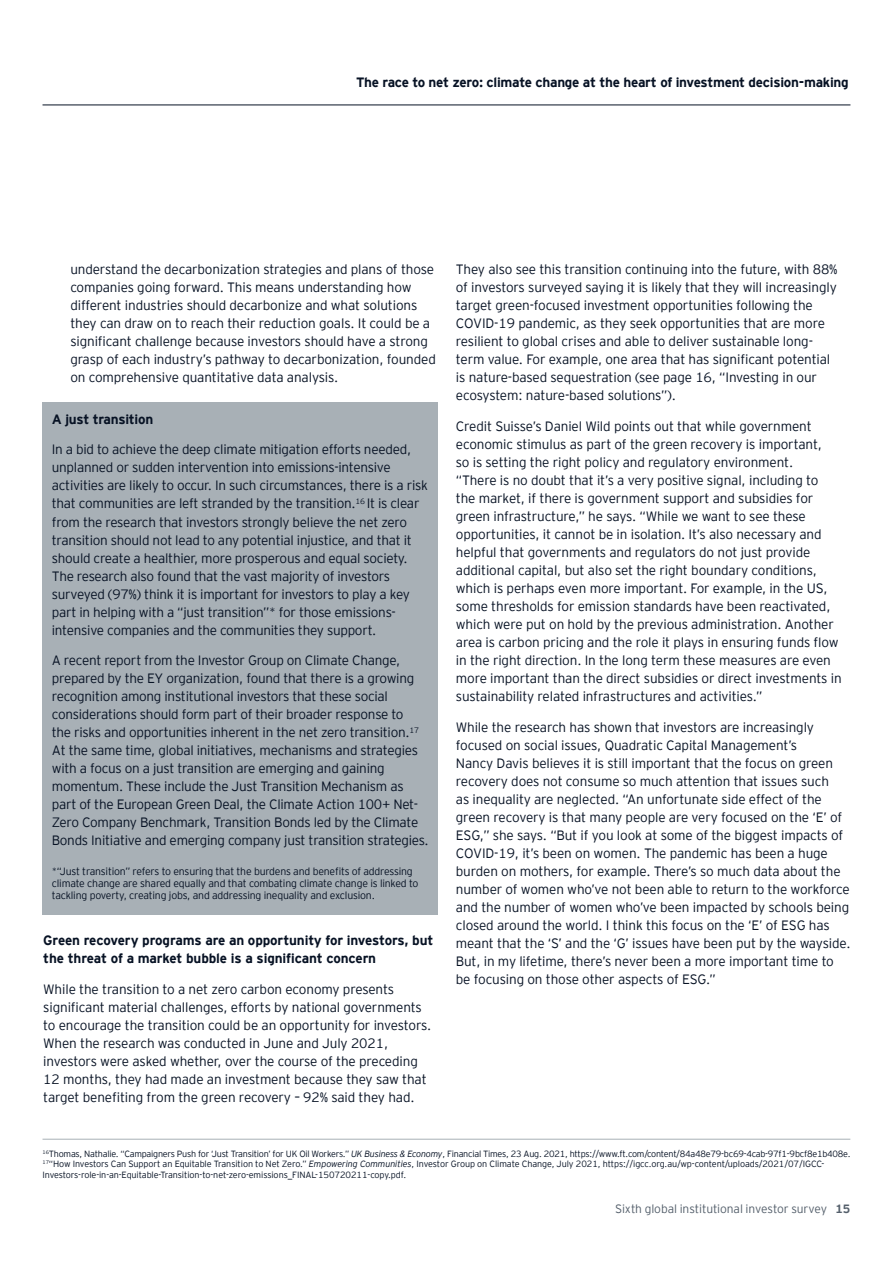
<style>
.page{position:relative;width:893px;height:1263px;background:#fff}
.page>*{position:absolute;margin:0;border:0;box-sizing:border-box;transform-origin:0 0}
.Nextwave_-_Body_Copy{font:300 13.5px/18px "EY Interstate";letter-spacing:-.01em;color:#071224}
.Nextwave_-_Body_Copy-2{font:700 13.5px/18px "EY Interstate";letter-spacing:-.01em;color:#071224}
.Paragraph_Style_3{font:700 13.5px "EY Interstate";letter-spacing:-.02em;color:#071224}
.t1{font:300 12px "EY Interstate";letter-spacing:-.01em;color:#545f6b}
.Nextwave_-_Body_Copy-3{font:300 10.5px/12px "EY Interstate";letter-spacing:-.02em;color:#071224}
.Nextwave_-_Body_Copy-4{font:300 9px/10.5px "EY Interstate";letter-spacing:-.025em;color:#071224}
.s1{font-style:italic}
.s2{font-weight:700}
</style>
<div class="page">
<div style="left:43px;top:402px;width:395px;height:512px;background:#a8b0b6"></div>
<hr style="left:43px;top:105px;width:807px;height:1px;background:#071224">
<hr style="left:43px;top:1139px;width:807px;height:1px;background:#a8b0b6">
<p class="Paragraph_Style_3" style="left:356px;top:73px;width:494px">The race to net zero: climate change at the heart of investment decision-making</p>
<p class="Nextwave_-_Body_Copy" style="left:70px;top:260px;width:367px">understand the decarbonization strategies and plans of those companies going forward. This means understanding how different industries should decarbonize and what solutions they can draw on to reach their reduction goals. It could be a significant challenge because investors should have a strong grasp of each industry’s pathway to decarbonization, founded on comprehensive quantitative data analysis.</p>
<p class="Nextwave_-_Body_Copy-2" style="left:52px;top:409px;width:103px">A just transition</p>
<p class="Nextwave_-_Body_Copy" style="left:52px;top:440px;width:378px">In a bid to achieve the deep climate mitigation efforts needed, unplanned or sudden intervention into emissions-intensive activities are likely to occur. In such circumstances, there is a risk that communities are left stranded by the transition.<sup>16</sup> It is clear from the research that investors strongly believe the net zero transition should not lead to any potential injustice, and that it should create a healthier, more prosperous and equal society.<br>The research also found that the vast majority of investors surveyed (97%) think it is important for investors to play a key part in helping with a “just transition”* for those emissions&shy;intensive companies and the communities they support.</p>
<p class="Nextwave_-_Body_Copy" style="left:52px;top:651px;width:378px">A recent report from the Investor Group on Climate Change, prepared by the EY organization, found that there is a growing recognition among institutional investors that these social considerations should form part of their broader response to<br>the risks and opportunities inherent in the net zero transition.<sup>17<br></sup>At the same time, global initiatives, mechanisms and strategies with a focus on a just transition are emerging and gaining momentum. These include the Just Transition Mechanism as part of the European Green Deal, the Climate Action 100+ Net-Zero Company Benchmark, Transition Bonds led by the Climate Bonds Initiative and emerging company just transition strategies.</p>
<p class="Nextwave_-_Body_Copy-3" style="left:52px;top:865px;width:368px">*“Just transition” refers to ensuring that the burdens and benefits of addressing climate change are shared equally and that combating climate change is linked to tackling poverty, creating jobs, and addressing inequality and exclusion.</p>
<p class="Nextwave_-_Body_Copy-2" style="left:43px;top:930px;width:392px">Green recovery programs are an opportunity for investors, but the threat of a market bubble is a significant concern</p>
<p class="Nextwave_-_Body_Copy" style="left:43px;top:979px;width:389px">While the transition to a net zero carbon economy presents significant material challenges, efforts by national governments to encourage the transition could be an opportunity for investors.<br>When the research was conducted in June and July 2021, investors were asked whether, over the course of the preceding 12 months, they had made an investment because they saw that target benefiting from the green recovery – 92% said they had.</p>
<p class="Nextwave_-_Body_Copy" style="left:456px;top:260px;width:383px">They also see this transition continuing into the future, with 88% of investors surveyed saying it is likely that they will increasingly target green-focused investment opportunities following the COVID-19 pandemic, as they seek opportunities that are more resilient to global crises and able to deliver sustainable long&shy;term value. For example, one area that has significant potential is nature-based sequestration (see page 16, “Investing in our ecosystem: nature-based solutions”).</p>
<p class="Nextwave_-_Body_Copy" style="left:456px;top:417px;width:387px">Credit Suisse’s Daniel Wild points out that while government economic stimulus as part of the green recovery is important,<br>so is setting the right policy and regulatory environment.<br>“There is no doubt that it’s a very positive signal, including to<br>the market, if there is government support and subsidies for green infrastructure,” he says. “While we want to see these opportunities, it cannot be in isolation. It’s also necessary and helpful that governments and regulators do not just provide additional capital, but also set the right boundary conditions, which is perhaps even more important. For example, in the US, some thresholds for emission standards have been reactivated, which were put on hold by the previous administration. Another area is carbon pricing and the role it plays in ensuring funds flow in the right direction. In the long term these measures are even more important than the direct subsidies or direct investments in sustainability related infrastructures and activities.”</p>
<p class="Nextwave_-_Body_Copy" style="left:456px;top:717px;width:396px">While the research has shown that investors are increasingly focused on social issues, Quadratic Capital Management’s<br>Nancy Davis believes it is still important that the focus on green recovery does not consume so much attention that issues such<br>as inequality are neglected. “An unfortunate side effect of the green recovery is that many people are very focused on the ‘E’ of ESG,” she says. “But if you look at some of the biggest impacts of COVID-19, it’s been on women. The pandemic has been a huge burden on mothers, for example. There’s so much data about the number of women who’ve not been able to return to the workforce and the number of women who’ve been impacted by schools being closed around the world. I think this focus on the ‘E’ of ESG has meant that the ‘S’ and the ‘G’ issues have been put by the wayside.<br>But, in my lifetime, there’s never been a more important time to be focusing on those other aspects of ESG.”</p>
<p class="Nextwave_-_Body_Copy-4" style="left:43px;top:1148px;width:809px"><sup>16</sup>Thomas, Nathalie. “Campaigners Push for ‘Just Transition’ for UK Oil Workers.” <span class="s1">UK Business &amp; Economy</span>, Financial Times, 23 Aug. 2021, https://www.ft.com/content/84a48e79-bc69-4cab-97f1-9bcf8e1b408e.<br><sup>17</sup>“How Investors Can Support an Equitable Transition to Net Zero.” <span class="s1">Empowering Communities</span>, Investor Group on Climate Change, July 2021, https://igcc.org.au/wp-content/uploads/2021/07/IGCC-<br>Investors-role-in-an-Equitable-Transition-to-net-zero-emissions_FINAL-150720211-copy.pdf.</p>
<p class="t1" style="left:615px;top:1200px;width:237px">Sixth global institutional investor survey <span class="s2">15</span></p>
</div>
